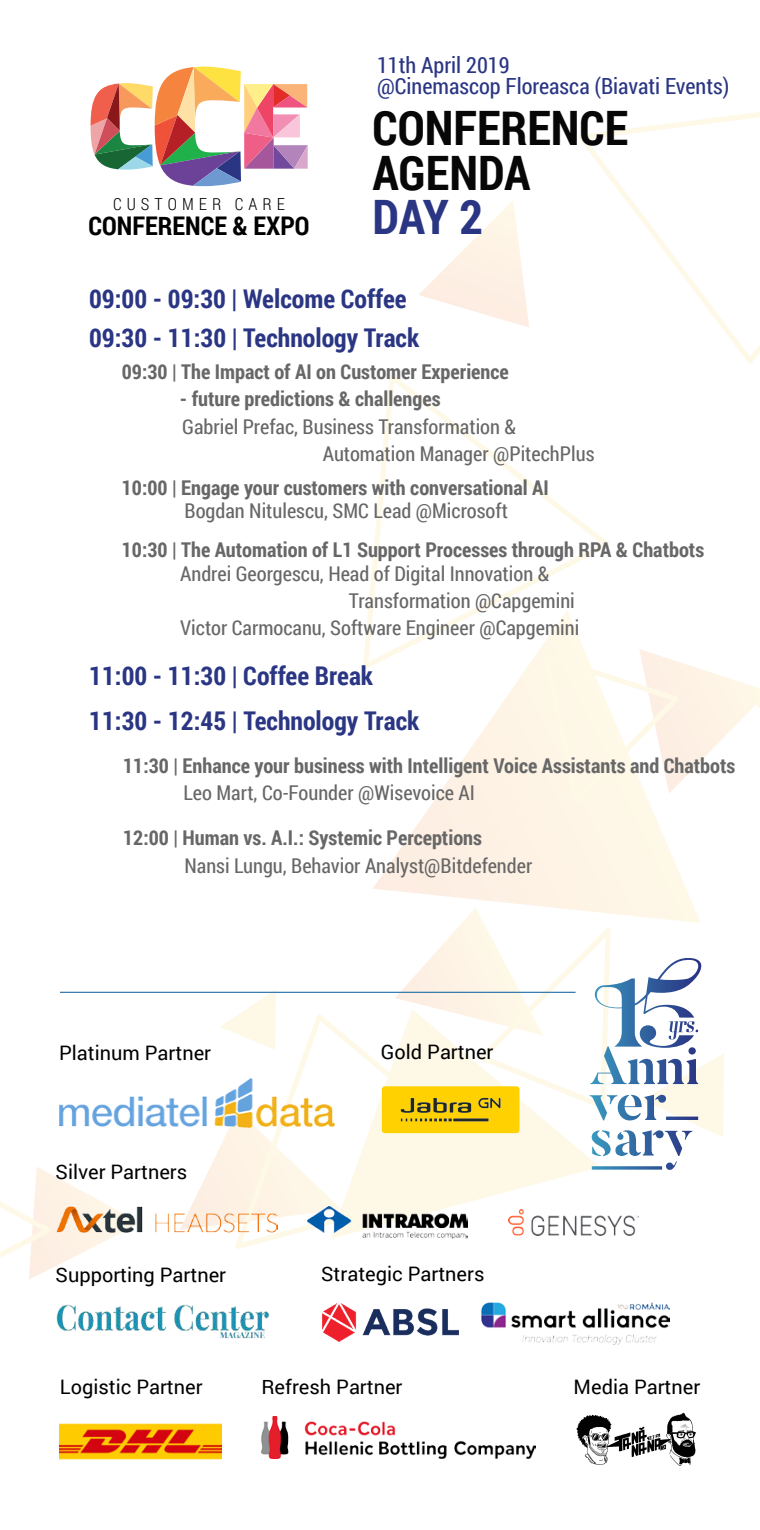
<style>
.page{position:relative;width:760px;height:1530px;background:#fff}
.page>*{position:absolute;margin:0;border:0;box-sizing:border-box;transform-origin:0 0}
.t1{font:700 47.5px/44.5px "Roboto Condensed";color:#070707}
.t2{font:700 47.5px "Roboto Condensed";color:#2a3684}
.t3{font:700 25.75px/45.1px "Roboto Condensed";color:#2a3684}
.t4{font:700 25.75px "Roboto Condensed";color:#000}
.t5{font:22.25px/21.2px "Roboto Condensed";color:#2a3684}
.t6{font:700 20.38px "Roboto Condensed";color:#676767}
.t7{font:20.38px/26.9px "Roboto Condensed";color:#676767}
.t8{font:20px "Roboto";color:#000}
.t9{font:300 16.75px "Roboto Condensed";letter-spacing:.3em;color:#000}
</style>
<div class="page">
<svg style="left:192px;top:1127px;width:43px;height:78px"></svg>
<svg style="left:510px;top:1137px;width:90px;height:54px;fill:#fef8e7"></svg>
<svg style="left:373px;top:669px;width:321px;height:239px"></svg>
<svg style="left:419px;top:201px;width:110px;height:127px"></svg>
<svg style="left:220px;top:990px;width:56px;height:43px"></svg>
<svg style="left:579px;top:112px;width:181px;height:251px"></svg>
<svg style="left:0;top:1167px;width:120px;height:113px"></svg>
<svg style="left:235px;top:1014px;width:275px;height:235px"></svg>
<svg style="left:363px;top:374px;width:246px;height:295px"></svg>
<svg style="left:544px;top:637px;width:216px;height:215px"></svg>
<svg style="left:91px;top:67px;width:217px;height:119px"></svg>
<img style="left:59px;top:1079px;width:275px;height:48px">
<img style="left:308px;top:1207px;width:160px;height:31px">
<img style="left:508px;top:1209px;width:130px;height:27px">
<img style="left:56px;top:1205px;width:221px;height:28px">
<hr style="left:60px;top:992px;width:515px;height:1px;background:#3479ac">
<svg style="left:382px;top:908px;width:342px;height:229px"></svg>
<img style="left:56px;top:1304px;width:213px;height:35px">
<img style="left:323px;top:1304px;width:135px;height:38px">
<img style="left:481px;top:1303px;width:189px;height:42px">
<img style="left:59px;top:1423px;width:162px;height:37px">
<img style="left:262px;top:1417px;width:273px;height:41px">
<svg style="left:576px;top:1413px;width:120px;height:53px"></svg>
<p class="t9" style="left:113px;top:192px;width:173px">CUSTOMER CARE</p>
<p class="t4" style="left:89px;top:208px;width:223px">CONFERENCE &amp; EXPO</p>
<p class="t5" style="left:377px;top:54px;width:354px">11th April 2019<br>@Cinemascop Floreasca (Biavati Events)</p>
<h1 class="t1" style="left:372px;top:104px;width:257px">CONFERENCE<br>AGENDA</h1>
<h1 class="t2" style="left:372px;top:184px;width:112px">DAY 2</h1>
<p class="t3" style="left:89px;top:275px;width:319px">09:00 - 09:30 | Welcome Coffee</p>
<p class="t3" style="left:89px;top:314px;width:331px">09:30 - 11:30 | Technology Track</p>
<p class="t6" style="left:122px;top:357px;width:388px">09:30 | The Impact of AI on Customer Experience</p>
<p class="t6" style="left:180px;top:384px;width:262px">- future predictions &amp; challenges</p>
<p class="t7" style="left:323px;top:413px;width:273px;text-indent:-141px">Gabriel Prefac, Business Transformation &amp;<br>Automation Manager @PitechPlus</p>
<p class="t6" style="left:122px;top:473px;width:428px">10:00 | Engage your customers with conversational AI</p>
<p class="t7" style="left:185px;top:497px;width:325px">Bogdan Nitulescu, SMC Lead @Microsoft</p>
<p class="t6" style="left:122px;top:535px;width:584px">10:30 | The Automation of L1 Support Processes through RPA &amp; Chatbots</p>
<p class="t7" style="left:180px;top:559px;width:371px">Andrei Georgescu, Head of Digital Innovation &amp;</p>
<p class="t7" style="left:349px;top:586px;width:227px">Transformation @Capgemini</p>
<p class="t7" style="left:180px;top:613px;width:400px">Victor Carmocanu, Software Engineer @Capgemini</p>
<p class="t3" style="left:89px;top:652px;width:332px">11:00 - 11:30 | Coffee Break<br>11:30 - 12:45 | Technology Track</p>
<p class="t6" style="left:123px;top:751px;width:614px">11:30 | Enhance your business with Intelligent Voice Assistants and Chatbots</p>
<p class="t7" style="left:183px;top:779px;width:293px">Leo Mart, Co-Founder @Wisevoice AI</p>
<p class="t6" style="left:123px;top:824px;width:360px">12:00 | Human vs. A.I.: Systemic Perceptions</p>
<p class="t7" style="left:184px;top:852px;width:349px">Nansi Lungu, Behavior Analyst@Bitdefender</p>
<p class="t8" style="left:59px;top:1039px;width:154px">Platinum Partner</p>
<p class="t8" style="left:381px;top:1038px;width:114px">Gold Partner</p>
<p class="t8" style="left:56px;top:1158px;width:133px">Silver Partners</p>
<p class="t8" style="left:56px;top:1261px;width:172px">Supporting Partner</p>
<p class="t8" style="left:321px;top:1260px;width:165px">Strategic Partners</p>
<p class="t8" style="left:60px;top:1373px;width:144px">Logistic Partner</p>
<p class="t8" style="left:261px;top:1373px;width:143px">Refresh Partner</p>
<p class="t8" style="left:573px;top:1373px;width:128px">Media Partner</p>
</div>
